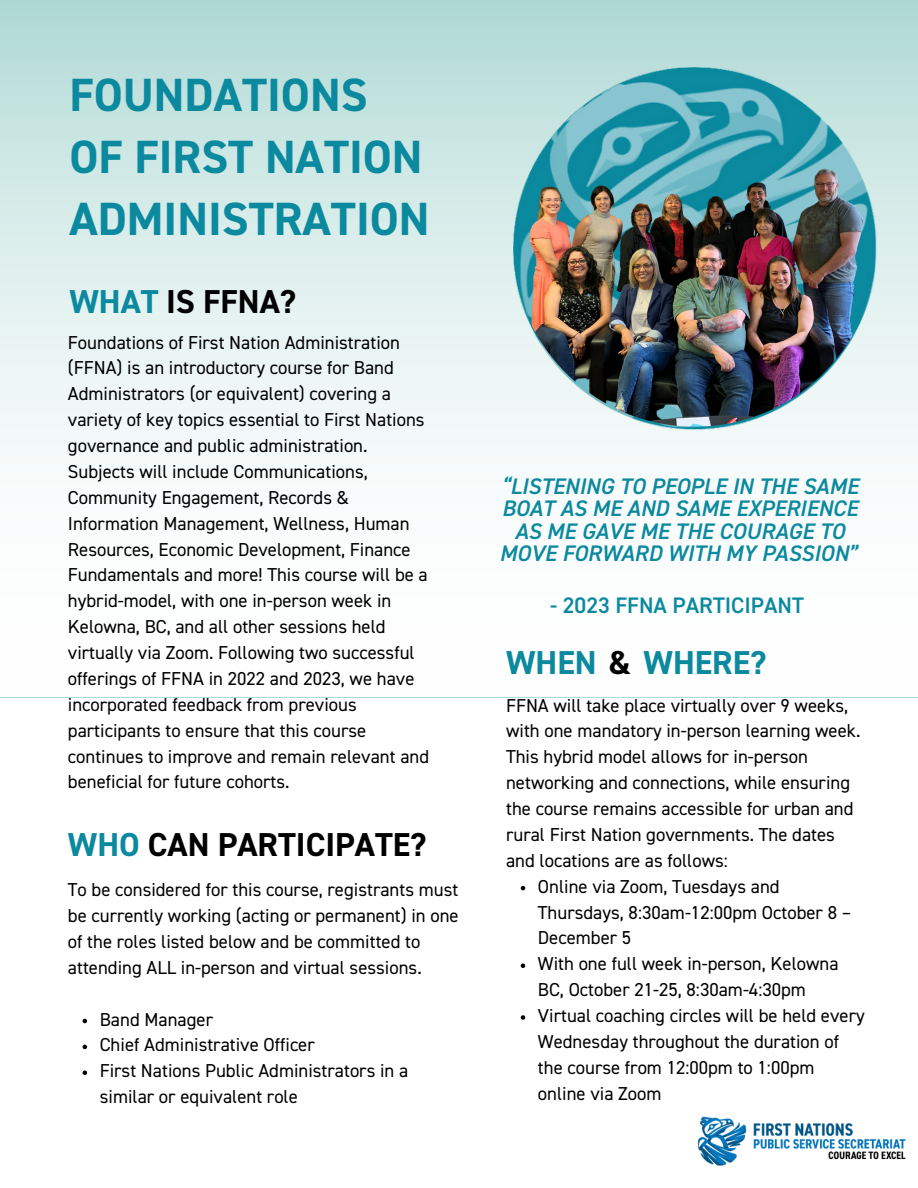
<style>
.page{position:relative;width:918px;height:1188px;background:#fff}
.page>*{position:absolute;margin:0;border:0;box-sizing:border-box;transform-origin:0 0}
.t1{font:700 46.65px/61.8px "DIN2014";color:#0b899f}
.t2{font:700 33.15px "DIN2014";color:#000}
.t3{font:700 33.15px "DIN2014";color:#0b899f}
.t4{font:italic 600 22.5px/22.5px "DIN2014";color:#0b899f;text-align:center}
.t5{font:600 22.5px "DIN2014";color:#0b899f}
.t6{font:18.75px/25.8px "DIN2014";color:#000}
.s1{color:#0b899f}
.s2{color:#000}
</style>
<div class="page">
<div style="left:0;top:0;width:918px;height:697px;background:linear-gradient(to bottom,#badeda,#fff)"></div>
<img style="left:698px;top:1116px;width:208px;height:50px">
<img style="left:513px;top:67px;width:365px;height:365px">
<img style="left:513px;top:63px;width:364px;height:364px;border-radius:50%">
<svg style="left:83px;top:1019px;width:4px;height:4px"></svg>
<svg style="left:83px;top:1045px;width:4px;height:4px"></svg>
<svg style="left:83px;top:1071px;width:4px;height:4px"></svg>
<svg style="left:521px;top:886px;width:4px;height:4px"></svg>
<svg style="left:521px;top:964px;width:4px;height:4px"></svg>
<svg style="left:521px;top:1015px;width:4px;height:5px"></svg>
<p class="t1" style="left:69px;top:67px;width:362px">FOUNDATIONS<br>OF FIRST NATION<br>ADMINISTRATION</p>
<h2 class="t2" style="left:69px;top:287px;width:228px"><span class="s1">WHAT</span> IS FFNA?</h2>
<h1 class="t6" style="left:68px;top:330px;width:363px">Foundations of First Nation Administration (FFNA) is an introductory course for Band Administrators (or equivalent) covering a variety of key topics essential to First Nations governance and public administration.<br>Subjects will include Communications, Community Engagement, Records &amp; Information Management, Wellness, Human Resources, Economic Development, Finance Fundamentals and more! This course will be a hybrid-model, with one in-person week in Kelowna, BC, and all other sessions held virtually via Zoom. Following two successful offerings of FFNA in 2022 and 2023, we have incorporated feedback from previous participants to ensure that this course continues to improve and remain relevant and beneficial for future cohorts.</h1>
<h2 class="t2" style="left:68px;top:830px;width:360px"><span class="s1">WHO</span> CAN PARTICIPATE?</h2>
<h3 class="t6" style="left:68px;top:878px;width:392px">To be considered for this course, registrants must be currently working (acting or permanent) in one of the roles listed below and be committed to attending ALL in-person and virtual sessions.</h3>
<h3 class="t6" style="left:100px;top:1007px;width:115px">Band Manager</h3>
<h2 class="t6" style="left:100px;top:1033px;width:217px">Chief Administrative Officer</h2>
<p class="t6" style="left:100px;top:1059px;width:310px">First Nations Public Administrators in a similar or equivalent role</p>
<p class="t4" style="left:500px;top:476px;width:360px">“LISTENING TO PEOPLE IN THE SAME<br>BOAT AS ME AND SAME EXPERIENCE<br>AS ME GAVE ME THE COURAGE TO<br>MOVE FORWARD WITH MY PASSION”</p>
<p class="t5" style="left:550px;top:595px;width:255px">- 2023 FFNA PARTICIPANT</p>
<p class="t3" style="left:506px;top:648px;width:262px">WHEN <span class="s2">&amp;</span> WHERE?</p>
<p class="t6" style="left:506px;top:693px;width:356px">FFNA will take place virtually over 9 weeks, with one mandatory in-person learning week.<br>This hybrid model allows for in-person networking and connections, while ensuring the course remains accessible for urban and rural First Nation governments. The dates and locations are as follows:</p>
<p class="t6" style="left:538px;top:874px;width:315px">Online via Zoom, Tuesdays and<br>Thursdays, 8:30am-12:00pm October 8 –<br>December 5</p>
<h2 class="t6" style="left:538px;top:952px;width:302px">With one full week in-person, Kelowna<br>BC, October 21-25, 8:30am-4:30pm</h2>
<h2 class="t6" style="left:538px;top:1004px;width:328px">Virtual coaching circles will be held every<br>Wednesday throughout the duration of the course from 12:00pm to 1:00pm online via Zoom</h2>
</div>
